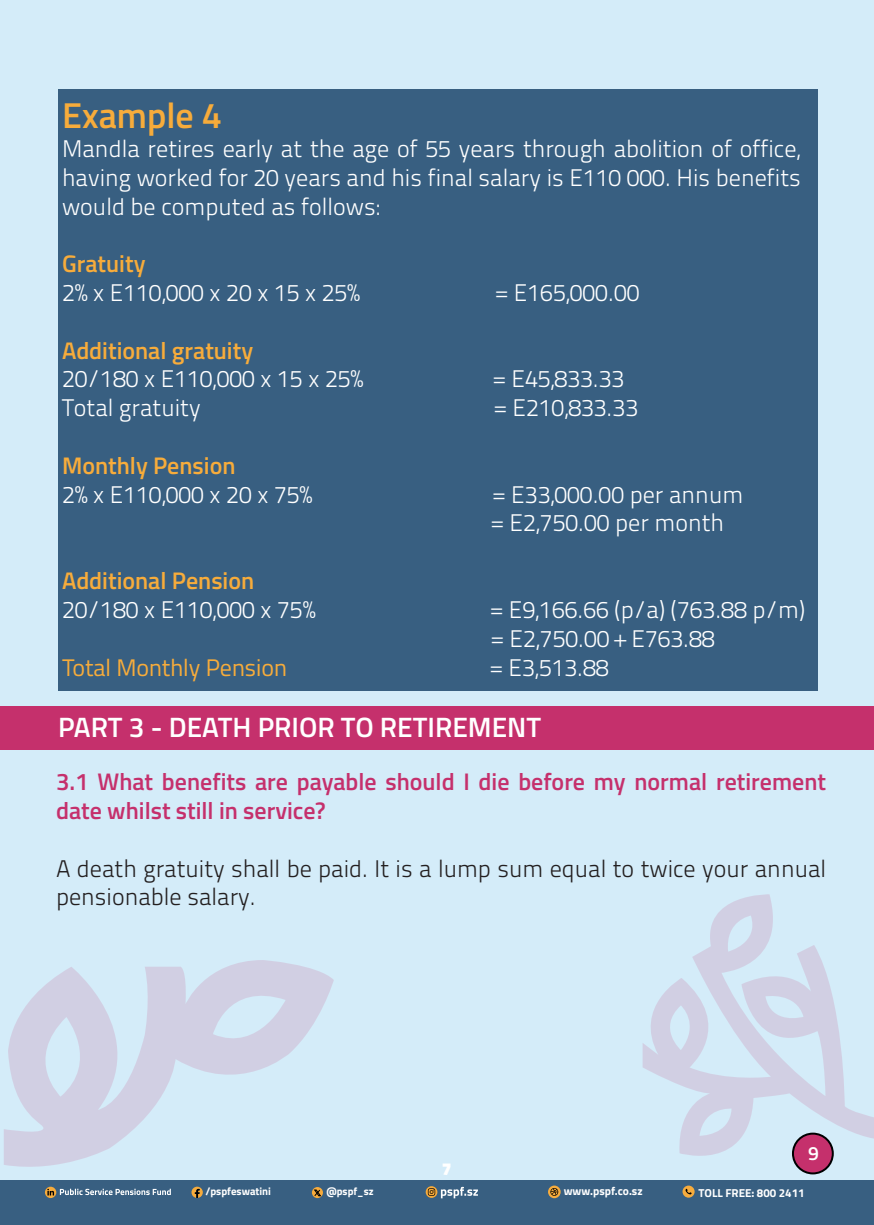
<style>
.page{position:relative;width:874px;height:1225px;background:#fff}
.page>*{position:absolute;margin:0;border:0;box-sizing:border-box;transform-origin:0 0}
.t1{font:600 36px "Titillium Web";color:#f7ac3b}
.t2{font:600 36px "Titillium Web";color:#fff}
.t3{font:600 28px "Titillium Web";color:#fff}
.t4{font:24px/28.8px "Titillium Text 22 L 250 wt";color:#fff}
.t5{font:600 24px/28.8px "Titillium Web";color:#c5306c}
.t6{font:24px/28.8px "Titillium Text 22 L 250 wt";color:#231f20}
.t7{font:600 24px "Titillium Web";color:#f7ac3b}
.t8{font:24px "Titillium Web";color:#f7ac3b}
.t9{font:600 19.2px "Titillium Web";color:#fff}
.t10{font:700 11.6px "Titillium Web";color:#fff}
.t11{font:700 10.8px "Titillium Web";color:#fff}
.t12{font:700 10.6px "Titillium Web";color:#fff}
</style>
<div class="page">
<div style="left:0;top:0;width:873px;height:1225px;background:#d4ecf9"></div>
<div style="left:58px;top:89px;width:759px;height:602px;background:#385f81"></div>
<div style="left:0;top:706px;width:873px;height:44px;background:#c5306c"></div>
<svg style="left:642px;top:894px;width:231px;height:280px"></svg>
<svg style="left:4px;top:960px;width:330px;height:206px"></svg>
<div style="left:0;top:1180px;width:873px;height:45px;background:#385f81"></div>
<svg style="left:191px;top:1186px;width:12px;height:12px"></svg>
<svg style="left:425px;top:1186px;width:12px;height:11px"></svg>
<svg style="left:427px;top:1188px;width:8px;height:7px"></svg>
<svg style="left:45px;top:1186px;width:11px;height:12px"></svg>
<svg style="left:47px;top:1188px;width:7px;height:7px"></svg>
<img style="left:440px;top:1186px;width:37px;height:12px">
<img style="left:60px;top:1188px;width:111px;height:7px">
<svg style="left:312px;top:1187px;width:11px;height:11px"></svg>
<svg style="left:314px;top:1189px;width:7px;height:7px"></svg>
<svg style="left:547px;top:1185px;width:13px;height:13px"></svg>
<svg style="left:550px;top:1188px;width:8px;height:7px"></svg>
<svg style="left:682px;top:1185px;width:12px;height:12px"></svg>
<svg style="left:685px;top:1188px;width:6px;height:6px"></svg>
<h1 class="t1" style="left:62px;top:88px;width:161px">Example 4</h1>
<p class="t4" style="left:62px;top:133px;width:740px;text-align:justify">Mandla retires early at the age of 55 years through abolition of office, having worked for 20 years and his final salary is E110 000. His benefits would be computed as follows:</p>
<p class="t7" style="left:62px;top:246px;width:85px">Gratuity</p>
<p class="t4" style="left:62px;top:277px;width:299px">2% x E110,000 x 20 x 15 x 25%</p>
<p class="t4" style="left:495px;top:277px;width:145px">= E165,000.00</p>
<p class="t7" style="left:62px;top:332px;width:192px">Additional gratuity</p>
<p class="t4" style="left:62px;top:363px;width:302px">20/180 x E110,000 x 15 x 25%</p>
<p class="t4" style="left:493px;top:363px;width:133px">= E45,833.33</p>
<p class="t4" style="left:62px;top:392px;width:140px">Total gratuity</p>
<p class="t4" style="left:494px;top:392px;width:145px">= E210,833.33</p>
<p class="t7" style="left:62px;top:447px;width:175px">Monthly Pension</p>
<p class="t4" style="left:62px;top:478px;width:251px">2% x E110,000 x 20 x 75%</p>
<p class="t4" style="left:491px;top:478px;width:253px">= E33,000.00 per annum = E2,750.00 per month</p>
<p class="t7" style="left:62px;top:562px;width:194px">Additional Pension</p>
<p class="t4" style="left:62px;top:594px;width:255px">20/180 x E110,000 x 75%</p>
<p class="t4" style="left:490px;top:594px;width:316px">= E9,166.66 (p/a) (763.88 p/m) = E2,750.00 + E763.88</p>
<p class="t8" style="left:62px;top:649px;width:226px">Total Monthly Pension</p>
<p class="t4" style="left:490px;top:651px;width:120px">= E3,513.88</p>
<p class="t3" style="left:58px;top:706px;width:484px">PART 3 - DEATH PRIOR TO RETIREMENT</p>
<p class="t5" style="left:56px;top:766px;width:771px">3.1 What benefits are payable should I die before my normal retirement date whilst still in service?</p>
<p class="t6" style="left:56px;top:852px;width:771px">A death gratuity shall be paid. It is a lump sum equal to twice your annual pensionable salary.</p>
<h1 class="t2" style="left:441px;top:1152px;width:12px">⁷</h1>
<p class="t9" style="left:807px;top:1139px;width:12px">9</p>
<p class="t11" style="left:205px;top:1183px;width:67px">/pspfeswatini</p>
<p class="t12" style="left:326px;top:1182px;width:49px">@pspf_sz</p>
<p class="t10" style="left:563px;top:1182px;width:80px">www.pspf.co.sz</p>
<p class="t10" style="left:698px;top:1184px;width:107px">TOLL FREE: 800 2411</p>
</div>
